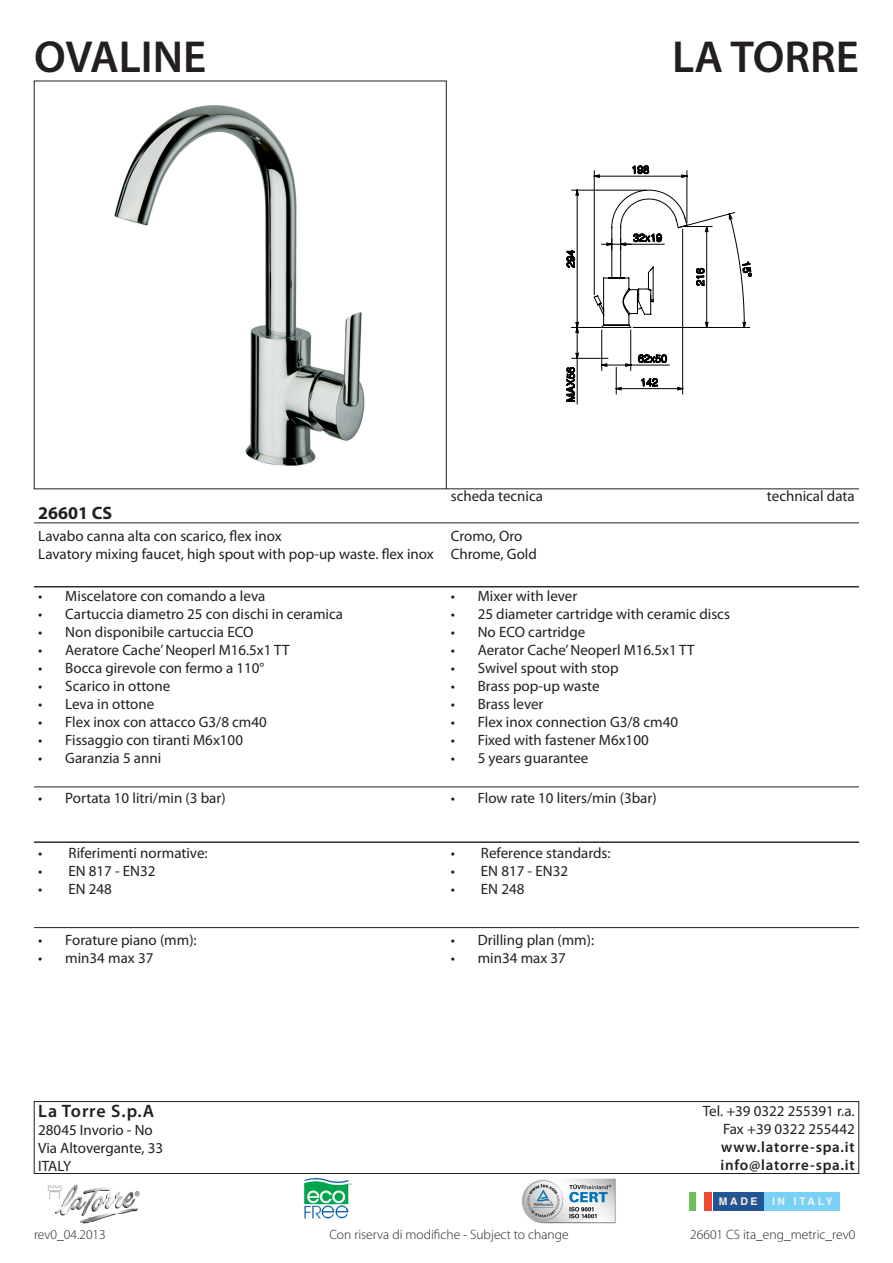
<style>
.page{position:relative;width:893px;height:1263px;background:#fff}
.page>*{position:absolute;margin:0;border:0;box-sizing:border-box;transform-origin:0 0}
.t1{font:600 45px "Myriad Pro";color:#231f20}
.t2{font:600 18px "Myriad Pro";letter-spacing:.05em;color:#231f20}
.t3{font:700 18px "Myriad Pro";color:#231f20}
.t4{font:15px "Myriad Pro";color:#231f20}
.t5{font:600 15px "Myriad Pro";letter-spacing:.05em;color:#231f20}
.t6{font:300 13.5px "Myriad Pro";color:#231f20}
.t7{font:700 10.5px "Helvetica";letter-spacing:.25em;color:#f2f3f4}
.t8{font:700 10.5px "Helvetica";color:#feeddb}
</style>
<div class="page">
<div style="left:34px;top:1101px;width:825px;height:73px;border:1px solid #231f20"></div>
<img style="left:47px;top:1184px;width:93px;height:40px">
<hr style="left:34px;top:586px;width:825px;height:1px;background:#231f20">
<hr style="left:34px;top:523px;width:825px;height:1px;background:#231f20">
<hr style="left:34px;top:787px;width:825px;height:1px;background:#231f20">
<hr style="left:34px;top:587px;width:825px;height:1px;background:#231f20">
<div style="left:713px;top:1192px;width:52px;height:18px;background:#205696"></div>
<div style="left:765px;top:1192px;width:75px;height:18px;background:#79d2f6"></div>
<div style="left:689px;top:1192px;width:8px;height:18px;background:#6ebf59"></div>
<div style="left:704px;top:1192px;width:8px;height:18px;background:#ef4b33"></div>
<img style="left:521px;top:1178px;width:95px;height:45px">
<img style="left:304px;top:1178px;width:48px;height:41px">
<hr style="left:34px;top:842px;width:825px;height:1px;background:#231f20">
<hr style="left:34px;top:927px;width:825px;height:1px;background:#231f20">
<hr style="left:446px;top:489px;width:413px;height:1px;background:#231f20">
<img style="left:115px;top:105px;width:250px;height:360px">
<svg style="left:566px;top:165px;width:186px;height:240px"></svg>
<p class="t1" style="left:34px;top:28px;width:174px">OVALINE</p>
<p class="t1" style="left:672px;top:28px;width:188px">LA TORRE</p>
<p class="t3" style="left:38px;top:501px;width:76px">26601 CS</p>
<p class="t4" style="left:38px;top:527px;width:245px">Lavabo canna alta con scarico, flex inox</p>
<p class="t4" style="left:38px;top:545px;width:397px">Lavatory mixing faucet, high spout with pop-up waste. flex inox</p>
<p class="t4" style="left:38px;top:586px;width:229px">• Miscelatore con comando a leva</p>
<p class="t4" style="left:38px;top:604px;width:306px">• Cartuccia diametro 25 con dischi in ceramica</p>
<p class="t4" style="left:38px;top:622px;width:217px">• Non disponibile cartuccia ECO</p>
<p class="t4" style="left:38px;top:640px;width:253px">• Aeratore Cache’ Neoperl M16.5x1 TT</p>
<p class="t4" style="left:38px;top:658px;width:228px">• Bocca girevole con fermo a 110°</p>
<p class="t4" style="left:38px;top:676px;width:134px">• Scarico in ottone</p>
<p class="t4" style="left:38px;top:694px;width:118px">• Leva in ottone</p>
<p class="t4" style="left:38px;top:712px;width:230px">• Flex inox con attacco G3/8 cm40</p>
<p class="t4" style="left:38px;top:730px;width:206px">• Fissaggio con tiranti M6x100</p>
<p class="t4" style="left:38px;top:748px;width:125px">• Garanzia 5 anni</p>
<p class="t4" style="left:451px;top:487px;width:94px">scheda tecnica</p>
<p class="t4" style="left:767px;top:487px;width:89px">technical data</p>
<p class="t4" style="left:451px;top:527px;width:73px">Cromo, Oro</p>
<p class="t4" style="left:451px;top:545px;width:88px">Chrome, Gold</p>
<p class="t4" style="left:451px;top:586px;width:128px">• Mixer with lever</p>
<p class="t4" style="left:451px;top:604px;width:281px">• 25 diameter cartridge with ceramic discs</p>
<p class="t4" style="left:451px;top:622px;width:136px">• No ECO cartridge</p>
<p class="t4" style="left:451px;top:640px;width:246px">• Aerator Cache’ Neoperl M16.5x1 TT</p>
<p class="t4" style="left:451px;top:658px;width:169px">• Swivel spout with stop</p>
<p class="t4" style="left:451px;top:676px;width:150px">• Brass pop-up waste</p>
<p class="t4" style="left:451px;top:694px;width:94px">• Brass lever</p>
<p class="t4" style="left:451px;top:712px;width:229px">• Flex inox connection G3/8 cm40</p>
<p class="t4" style="left:451px;top:730px;width:199px">• Fixed with fastener M6x100</p>
<p class="t4" style="left:451px;top:748px;width:139px">• 5 years guarantee</p>
<p class="t4" style="left:38px;top:789px;width:189px">• Portata 10 litri/min (3 bar)</p>
<p class="t4" style="left:451px;top:789px;width:207px">• Flow rate 10 liters/min (3bar)</p>
<p class="t4" style="left:38px;top:843px;width:171px">• Riferimenti normative:</p>
<p class="t4" style="left:38px;top:861px;width:119px">• EN 817 - EN32</p>
<p class="t4" style="left:38px;top:879px;width:75px">• EN 248</p>
<p class="t4" style="left:38px;top:930px;width:160px">• Forature piano (mm):</p>
<p class="t4" style="left:38px;top:948px;width:117px">• min34 max 37</p>
<p class="t2" style="left:38px;top:1100px;width:117px">La Torre S.p.A</p>
<p class="t4" style="left:38px;top:1121px;width:116px">28045 Invorio - No</p>
<p class="t4" style="left:38px;top:1139px;width:126px">Via Altovergante, 33</p>
<p class="t4" style="left:38px;top:1157px;width:35px">ITALY</p>
<p class="t4" style="left:451px;top:843px;width:161px">• Reference standards:</p>
<p class="t4" style="left:451px;top:861px;width:119px">• EN 817 - EN32</p>
<p class="t4" style="left:451px;top:879px;width:75px">• EN 248</p>
<p class="t4" style="left:451px;top:930px;width:145px">• Drilling plan (mm):</p>
<p class="t4" style="left:451px;top:948px;width:117px">• min34 max 37</p>
<p class="t4" style="left:703px;top:1102px;width:153px">Tel. +39 0322 255391 r.a.</p>
<p class="t4" style="left:723px;top:1120px;width:133px">Fax +39 0322 255442</p>
<p class="t5" style="left:721px;top:1137px;width:135px">www.latorre-spa.it</p>
<p class="t5" style="left:721px;top:1155px;width:136px">info@latorre-spa.it</p>
<p class="t8" style="left:719px;top:1195px;width:40px">MADE</p>
<p class="t7" style="left:772px;top:1195px;width:62px">IN ITALY</p>
<p class="t6" style="left:34px;top:1226px;width:73px">rev0_04.2013</p>
<p class="t6" style="left:329px;top:1226px;width:241px">Con riserva di modifiche - Subject to change</p>
<p class="t6" style="left:690px;top:1226px;width:167px">26601 CS ita_eng_metric_rev0</p>
</div>
